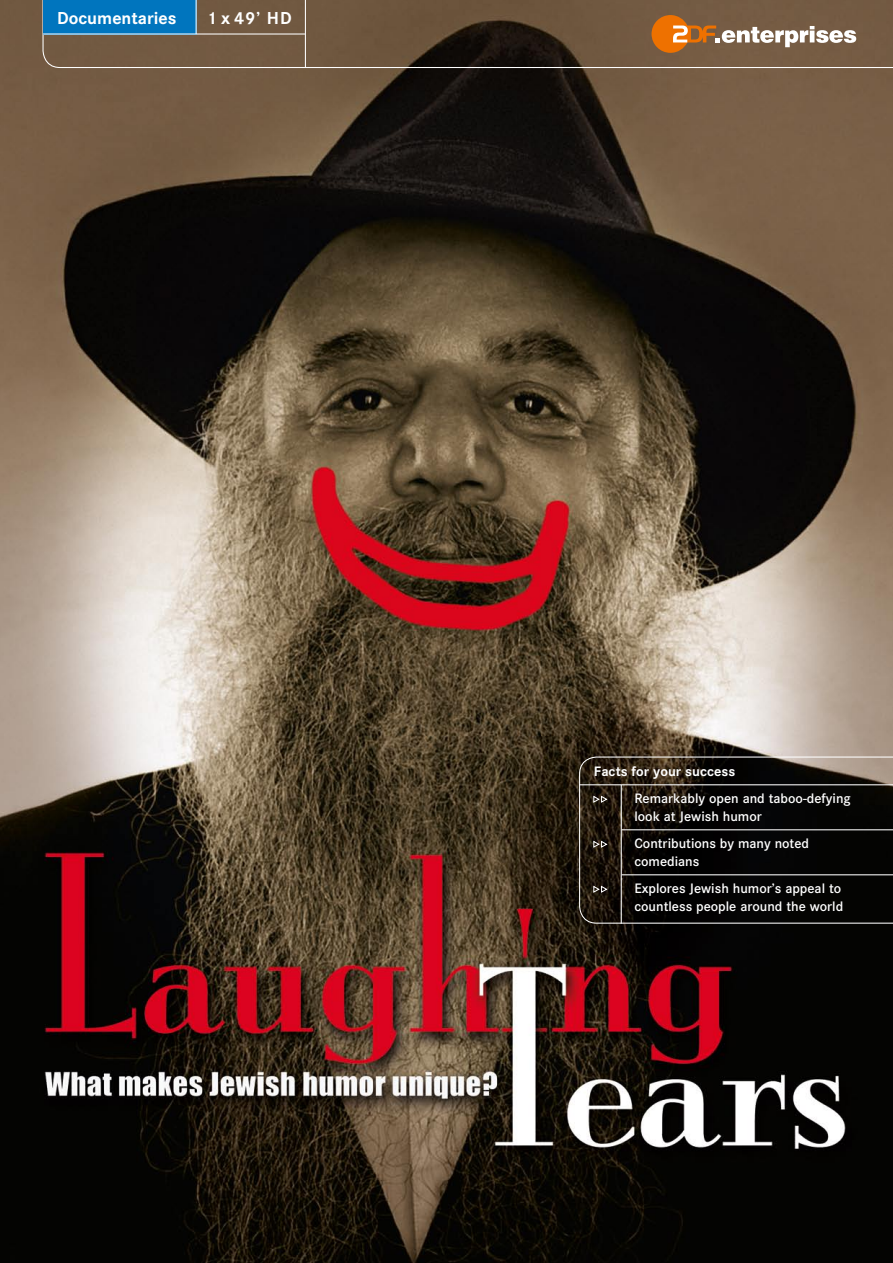
<style>
.page{position:relative;width:893px;height:1263px;background:#fff}
.page>*{position:absolute;margin:0;border:0;box-sizing:border-box;transform-origin:0 0}
.t1{font:700 18px "Corporate S";color:#fff}
.t2{font:600 14.25px/18px "Corporate S";color:#fff}
.t3{font:700 14.25px "Corporate S";color:#fff}
</style>
<div class="page">
<img style="left:0;top:0;width:893px;height:1263px">
<svg style="left:43px;top:0;width:850px;height:68px;background:#68523d"></svg>
<div style="left:43px;top:0;width:153px;height:34px;background:#0075be"></div>
<hr style="left:196px;top:0;width:1px;height:34px;background:#fff">
<hr style="left:43px;top:33px;width:262px;height:2px;background:#fff">
<hr style="left:305px;top:0;width:1px;height:68px;background:#fff">
<svg style="left:579px;top:756px;width:314px;height:168px;background:#16130f"></svg>
<hr style="left:579px;top:784px;width:314px;height:1px;background:#fff">
<hr style="left:622px;top:829px;width:271px;height:1px;background:#fff">
<hr style="left:622px;top:874px;width:271px;height:1px;background:#fff">
<svg style="left:593px;top:795px;width:15px;height:8px"></svg>
<svg style="left:593px;top:840px;width:15px;height:8px"></svg>
<svg style="left:593px;top:885px;width:15px;height:8px"></svg>
<hr style="left:621px;top:785px;width:1px;height:139px;background:#fff">
<svg style="left:652px;top:15px;width:204px;height:38px;background:#9f7a59"></svg>
<p class="t1" style="left:57px;top:7px;width:121px">Documentaries</p>
<p class="t1" style="left:207px;top:7px;width:86px">1 x 49’ HD</p>
<p class="t3" style="left:594px;top:763px;width:143px">Facts for your success</p>
<p class="t2" style="left:634px;top:789px;width:218px">Remarkably open and taboo-defying look at Jewish humor</p>
<p class="t2" style="left:634px;top:834px;width:176px">Contributions by many noted comedians</p>
<p class="t2" style="left:634px;top:879px;width:210px">Explores Jewish humor’s appeal to countless people around the world</p>
</div>
